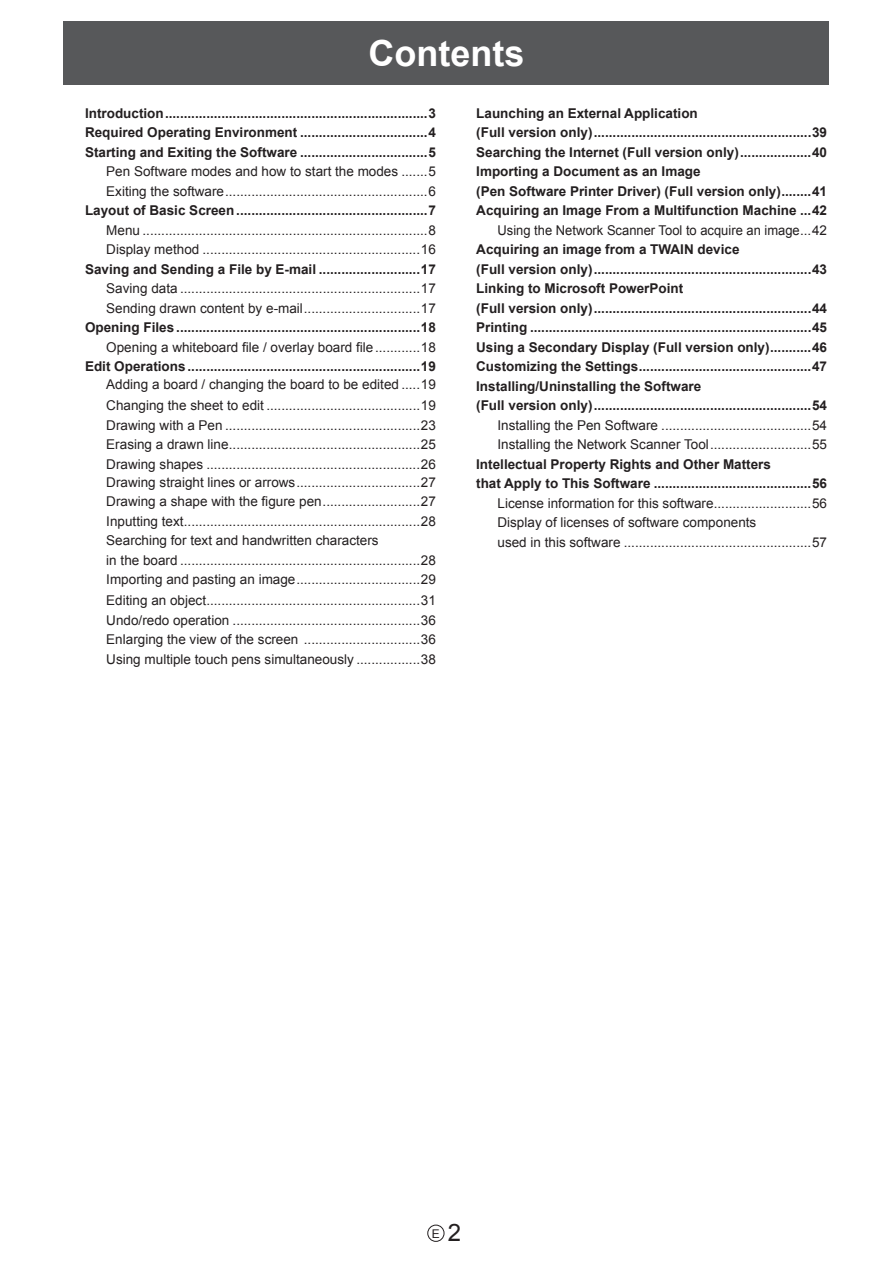
<style>
.page{position:relative;width:893px;height:1263px;background:#fff}
.page>*{position:absolute;margin:0;border:0;box-sizing:border-box;transform-origin:0 0}
.t1{font:700 36px "Arial";color:#fff}
.t2{font:13.5px/19.5px "Arial";color:#231f20}
.t3{font:700 13.5px/19.5px "Arial";color:#231f20}
.t4{font:13.5px "Arial";color:#231f20;scale:.96 1}
.t5{font:12px "Arial";color:#231f20}
.s1{font-size:24px}
</style>
<div class="page">
<div style="left:64px;top:21px;width:765px;height:64px;background:#57585a"></div>
<div style="left:427px;top:1225px;width:17px;height:17px;border:1px solid #231f20;border-radius:50%"></div>
<h1 class="t1" style="left:368px;top:29px;width:157px">Contents</h1>
<p class="t3" style="left:85px;top:104px;width:352px;text-align:justify">Introduction......................................................................3<br>Required Operating Environment ..................................4<br>Starting and Exiting the Software ..................................5</p>
<p class="t2" style="left:106px;top:162px;width:331px">Pen Software modes and how to start the modes .......5<br>Exiting the software......................................................6</p>
<p class="t3" style="left:85px;top:201px;width:352px">Layout of Basic Screen...................................................7</p>
<p class="t2" style="left:106px;top:221px;width:331px">Menu ............................................................................8<br>Display method ..........................................................16</p>
<p class="t3" style="left:85px;top:260px;width:352px">Saving and Sending a File by E-mail ...........................17</p>
<p class="t2" style="left:106px;top:279px;width:331px">Saving data ................................................................17<br>Sending drawn content by e-mail...............................17</p>
<p class="t3" style="left:85px;top:318px;width:352px">Opening Files .................................................................18</p>
<p class="t2" style="left:106px;top:338px;width:331px">Opening a whiteboard file / overlay board file............18</p>
<p class="t3" style="left:85px;top:357px;width:352px">Edit Operations ..............................................................19</p>
<p class="t2" style="left:106px;top:374px;width:331px;line-height:21px">Adding a board / changing the board to be edited .....19<br>Changing the sheet to edit .........................................19</p>
<p class="t2" style="left:106px;top:416px;width:331px;text-align:justify">Drawing with a Pen ....................................................23<br>Erasing a drawn line...................................................25<br>Drawing shapes .........................................................26</p>
<p class="t2" style="left:106px;top:473px;width:331px">Drawing straight lines or arrows.................................27<br>Drawing a shape with the figure pen..........................27<br>Inputting text...............................................................28<br>Searching for text and handwritten characters<br>in the board ................................................................28<br>Importing and pasting an image.................................29</p>
<p class="t2" style="left:106px;top:591px;width:331px;text-align:justify">Editing an object.........................................................31<br>Undo/redo operation ..................................................36<br>Enlarging the view of the screen ...............................36<br>Using multiple touch pens simultaneously .................38</p>
<p class="t3" style="left:476px;top:104px;width:352px">Launching an External Application<br>(Full version only)..........................................................39<br>Searching the Internet (Full version only)...................40<br>Importing a Document as an Image<br>(Pen Software Printer Driver) (Full version only)........41<br>Acquiring an Image From a Multifunction Machine ...42</p>
<p class="t4" style="left:497px;top:221px;width:345px">Using the Network Scanner Tool to acquire an image...42</p>
<p class="t3" style="left:476px;top:240px;width:352px">Acquiring an image from a TWAIN device<br>(Full version only)..........................................................43<br>Linking to Microsoft PowerPoint<br>(Full version only)..........................................................44<br>Printing ...........................................................................45<br>Using a Secondary Display (Full version only)...........46<br>Customizing the Settings..............................................47<br>Installing/Uninstalling the Software<br>(Full version only)..........................................................54</p>
<p class="t2" style="left:497px;top:415px;width:331px">Installing the Pen Software ........................................54<br>Installing the Network Scanner Tool...........................55</p>
<p class="t3" style="left:476px;top:455px;width:352px">Intellectual Property Rights and Other Matters<br>that Apply to This Software ..........................................56</p>
<p class="t2" style="left:497px;top:493px;width:331px">License information for this software..........................56<br>Display of licenses of software components<br>used in this software ..................................................57</p>
<p class="t5" style="left:432px;top:1225px;width:31px">E <span class="s1">2</span></p>
</div>
